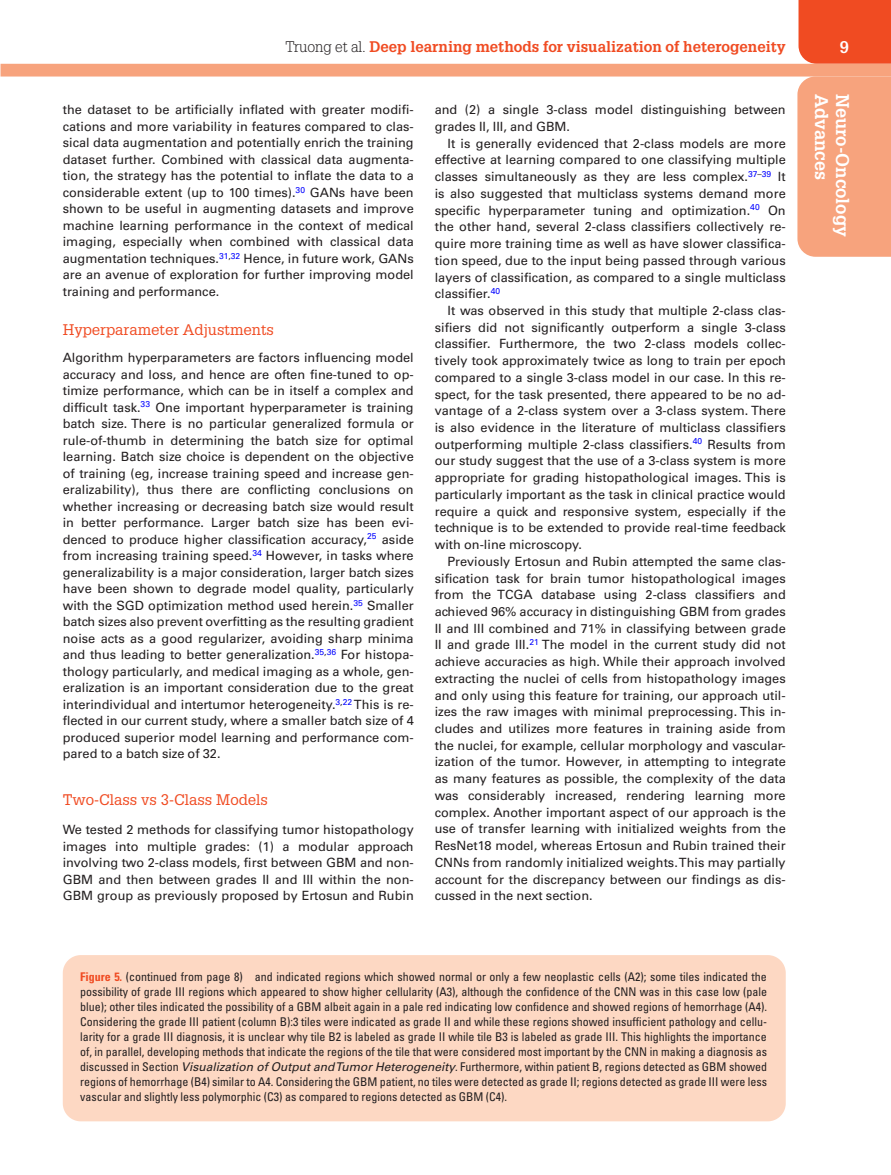
<style>
.page{position:relative;width:891px;height:1175px;background:#fff}
.page>*{position:absolute;margin:0;border:0;box-sizing:border-box;transform-origin:0 0}
.t1{font:700 18px "Glypha LT Std";color:#fff}
.t2{font:700 16.5px "Glypha LT Std";color:#fff}
.t3{font:700 15px "Glypha LT Std";color:#f04b22}
.t4{font:15px "Glypha LT Std";color:#f04b22}
.t5{font:12.75px/16.6px "Univers LT Std";color:#231f20;text-align:justify}
.t6{font:condensed 12px/15px "Univers LT Std";color:#231f20;text-align:justify}
.s1{font-weight:300;color:#231f20}
.s2{font-weight:700;color:#f04b22}
.s3{font-style:italic;font-stretch:normal}
</style>
<div class="page">
<div style="left:799px;top:0;width:92px;height:64px;background:#f04b22"></div>
<div style="left:1px;top:64px;width:890px;height:12px;background:#f7a37d"></div>
<div style="left:797px;top:76px;width:94px;height:181px;background:#f7a37d"></div>
<div style="left:71px;top:960px;width:707px;height:148px;background:#fdd8c3"></div>
<div style="left:63px;top:955px;width:723px;height:166px;border:13px solid #fdd8c3;border-radius:12px"></div>
<p class="t3" style="left:285px;top:37px;width:502px"><span class="s1">Truong et al.</span> Deep learning methods for visualization of heterogeneity</p>
<p class="t2" style="left:840px;top:37px;width:11px">9</p>
<h1 class="t1" style="left:833px;top:94px;width:88px;rotate:90deg">Advances</h1>
<h1 class="t1" style="left:854px;top:94px;width:145px;rotate:90deg">Neuro-Oncology</h1>
<p class="t5" style="left:435px;top:101px;width:352px">and (2) a single 3-class model distinguishing between grades II, III, and GBM.</p>
<p class="t5" style="left:435px;top:135px;width:353px;text-indent:13px">It is generally evidenced that 2-class models are more effective at learning compared to one classifying multiple classes simultaneously as they are less complex.<sup>37</sup><sup>–</sup><sup>39</sup> It is also suggested that multiclass systems demand more specific hyperparameter tuning and optimization.<sup>40</sup> On the other hand, several 2-class classifiers collectively re&shy;quire more training time as well as have slower classifica&shy;tion speed, due to the input being passed through various layers of classification, as compared to a single multiclass classifier.<sup>40</sup></p>
<p class="t5" style="left:435px;top:302px;width:353px;text-indent:13px">It was observed in this study that multiple 2-class clas&shy;sifiers did not significantly outperform a single 3-class classifier. Furthermore, the two 2-class models collec&shy;tively took approximately twice as long to train per epoch compared to a single 3-class model in our case. In this re&shy;spect, for the task presented, there appeared to be no ad&shy;vantage of a 2-class system over a 3-class system. There is also evidence in the literature of multiclass classifiers outperforming multiple 2-class classifiers.<sup>40</sup> Results from our study suggest that the use of a 3-class system is more appropriate for grading histopathological images. This is particularly important as the task in clinical practice would require a quick and responsive system, especially if the technique is to be extended to provide real-time feedback with on-line microscopy.</p>
<p class="t5" style="left:435px;top:553px;width:353px;text-indent:13px">Previously Ertosun and Rubin attempted the same clas&shy;sification task for brain tumor histopathological images from the TCGA database using 2-class classifiers and achieved 96% accuracy in distinguishing GBM from grades II and III combined and 71% in classifying between grade II and grade III.<sup>21</sup> The model in the current study did not achieve accuracies as high. While their approach involved extracting the nuclei of cells from histopathology images and only using this feature for training, our approach util&shy;izes the raw images with minimal preprocessing. This in&shy;cludes and utilizes more features in training aside from the nuclei, for example, cellular morphology and vascular&shy;ization of the tumor. However, in attempting to integrate as many features as possible, the complexity of the data was considerably increased, rendering learning more complex. Another important aspect of our approach is the use of transfer learning with initialized weights from the ResNet18 model, whereas Ertosun and Rubin trained their CNNs from randomly initialized weights. This may partially account for the discrepancy between our findings as dis&shy;cussed in the next section.</p>
<p class="t5" style="left:63px;top:102px;width:353px">the dataset to be artificially inflated with greater modifi&shy;cations and more variability in features compared to clas&shy;sical data augmentation and potentially enrich the training dataset further. Combined with classical data augmenta&shy;tion, the strategy has the potential to inflate the data to a considerable extent (up to 100 times).<sup>30</sup> GANs have been shown to be useful in augmenting datasets and improve machine learning performance in the context of medical imaging, especially when combined with classical data augmentation techniques.<sup>31</sup><sup>,</sup><sup>32</sup> Hence, in future work, GANs are an avenue of exploration for further improving model training and performance.</p>
<p class="t4" style="left:63px;top:320px;width:213px">Hyperparameter Adjustments</p>
<p class="t5" style="left:63px;top:349px;width:353px">Algorithm hyperparameters are factors influencing model accuracy and loss, and hence are often fine-tuned to op&shy;timize performance, which can be in itself a complex and difficult task.<sup>33</sup> One important hyperparameter is training batch size. There is no particular generalized formula or rule-of-thumb in determining the batch size for optimal learning. Batch size choice is dependent on the objective of training (eg, increase training speed and increase gen&shy;eralizability), thus there are conflicting conclusions on whether increasing or decreasing batch size would result in better performance. Larger batch size has been evi&shy;denced to produce higher classification accuracy,<sup>25</sup> aside from increasing training speed.<sup>34</sup> However, in tasks where generalizability is a major consideration, larger batch sizes have been shown to degrade model quality, particularly with the SGD optimization method used herein.<sup>35</sup> Smaller batch sizes also prevent overfitting as the resulting gradient noise acts as a good regularizer, avoiding sharp minima and thus leading to better generalization.<sup>35</sup><sup>,</sup><sup>36</sup> For histopa&shy;thology particularly, and medical imaging as a whole, gen&shy;eralization is an important consideration due to the great interindividual and intertumor heterogeneity.<sup>3</sup><sup>,</sup><sup>22</sup> This is re&shy;flected in our current study, where a smaller batch size of 4 produced superior model learning and performance com&shy;pared to a batch size of 32.</p>
<p class="t4" style="left:63px;top:790px;width:207px">Two-Class vs 3-Class Models</p>
<p class="t5" style="left:63px;top:821px;width:353px">We tested 2 methods for classifying tumor histopathology images into multiple grades: (1) a modular approach involving two 2-class models, first between GBM and non-GBM and then between grades II and III within the non-GBM group as previously proposed by Ertosun and Rubin</p>
<p class="t6" style="left:80px;top:969px;width:689px"><span class="s2">Figure 5.</span> (continued from page 8) and indicated regions which showed normal or only a few neoplastic cells (A2); some tiles indicated the possibility of grade III regions which appeared to show higher cellularity (A3), although the confidence of the CNN was in this case low (pale blue); other tiles indicated the possibility of a GBM albeit again in a pale red indicating low confidence and showed regions of hemorrhage (A4).<br>Considering the grade III patient (column B):3 tiles were indicated as grade II and while these regions showed insufficient pathology and cellu&shy;larity for a grade III diagnosis, it is unclear why tile B2 is labeled as grade II while tile B3 is labeled as grade III. This highlights the importance of, in parallel, developing methods that indicate the regions of the tile that were considered most important by the CNN in making a diagnosis as discussed in Section <span class="s3">Visualization of Output and Tumor Heterogeneity</span>. Furthermore, within patient B, regions detected as GBM showed regions of hemorrhage (B4) similar to A4. Considering the GBM patient, no tiles were detected as grade II; regions detected as grade III were less vascular and slightly less polymorphic (C3) as compared to regions detected as GBM (C4).</p>
</div>
